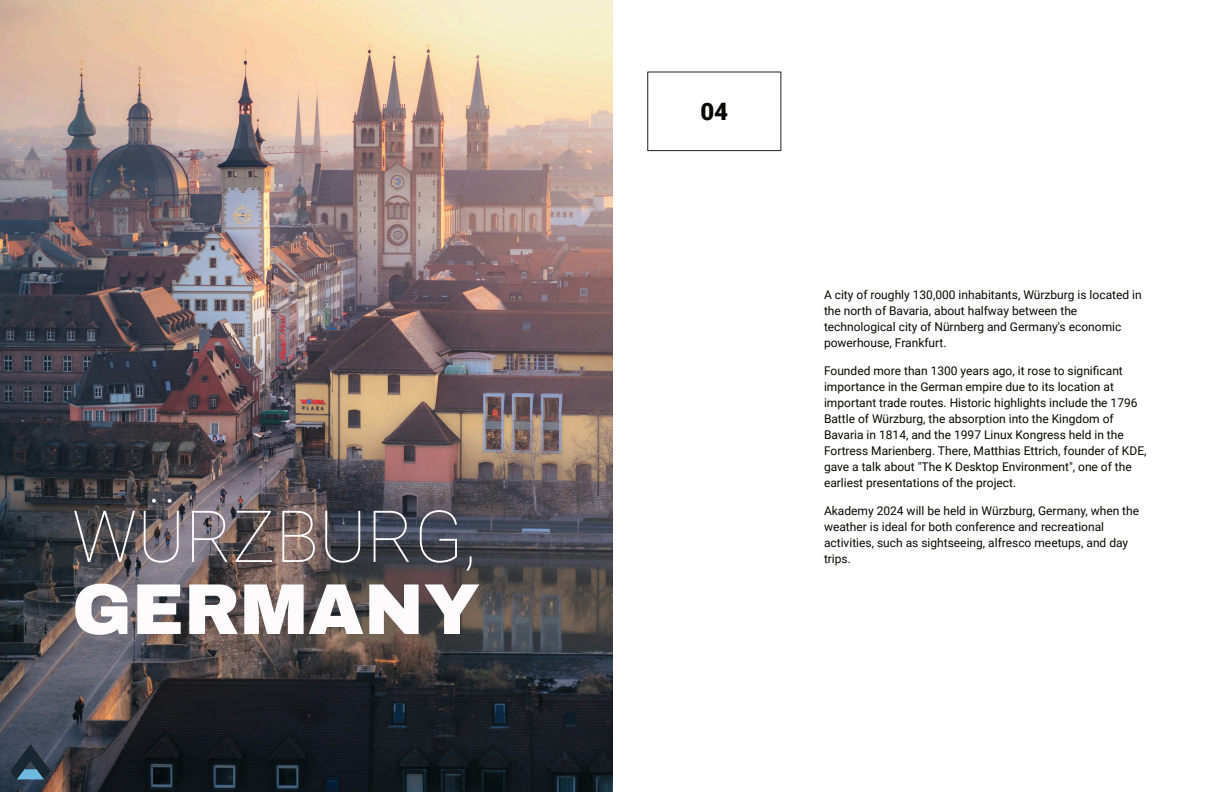
<style>
.page{position:relative;width:1224px;height:792px;background:#fff}
.page>*{position:absolute;margin:0;border:0;box-sizing:border-box;transform-origin:0 0}
.t1{font:100 72px "Roboto";color:#fefbfc}
.t2{font:900 72px "Archivo";color:#fefbfc}
.t3{font:900 24px "Roboto";color:#080704}
.t4{font:12px/16px "Roboto";color:#080704}
</style>
<div class="page">
<img style="left:0;top:0;width:612px;height:792px">
<div style="left:647px;top:72px;width:134px;height:79px;border:1px solid #231f20"></div>
<svg style="left:10px;top:744px;width:41px;height:35px"></svg>
<h1 class="t1" style="left:72px;top:508px;width:406px">WÜRZBURG,</h1>
<h1 class="t2" style="left:72px;top:571px;width:409px">GERMANY</h1>
<h2 class="t3" style="left:700px;top:102px;width:29px">04</h2>
<p class="t4" style="left:824px;top:288px;width:319px">A city of roughly 130,000 inhabitants, Würzburg is located in the north of Bavaria, about halfway between the technological city of Nürnberg and Germany's economic powerhouse, Frankfurt.</p>
<p class="t4" style="left:824px;top:364px;width:324px">Founded more than 1300 years ago, it rose to significant importance in the German empire due to its location at important trade routes. Historic highlights include the 1796<br>Battle of Würzburg, the absorption into the Kingdom of Bavaria in 1814, and the 1997 Linux Kongress held in the Fortress Marienberg. There, Matthias Ettrich, founder of KDE, gave a talk about "The K Desktop Environment", one of the earliest presentations of the project.</p>
<p class="t4" style="left:824px;top:504px;width:317px">Akademy 2024 will be held in Würzburg, Germany, when the weather is ideal for both conference and recreational activities, such as sightseeing, alfresco meetups, and day trips.</p>
</div>
